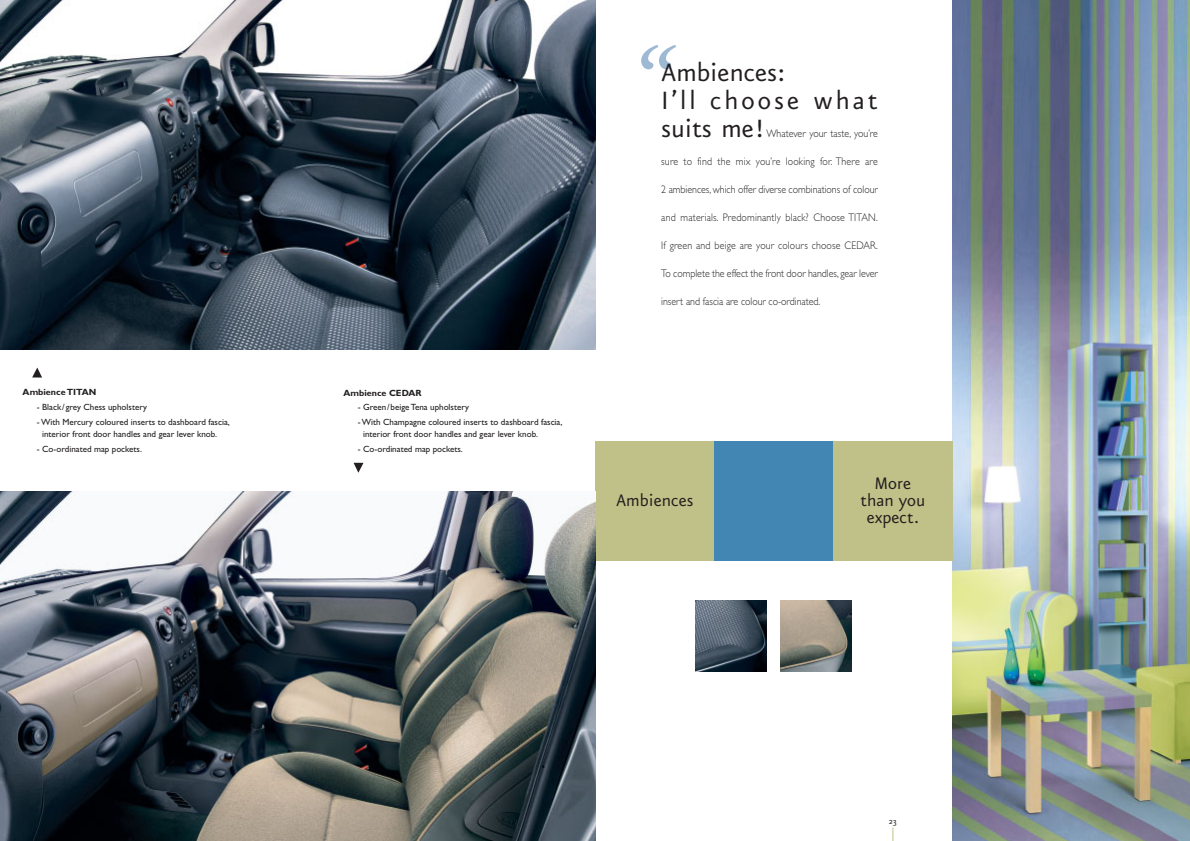
<style>
.page{position:relative;width:1190px;height:841px;background:#fff}
.page>*{position:absolute;margin:0;border:0;box-sizing:border-box;transform-origin:0 0}
.t1{font:italic 113px "Adobe Garamond";color:#9eb9d3}
.t2{font:30px/28px "Eureka Sans";color:#231f1f}
.t3{font:20px/17px "Eureka Sans";color:#231f1f;text-align:center}
.t4{font:300 11px "Gill Sans";color:#231f1f;scale:.9 1}
.t5{font:300 11px "Gill Sans";letter-spacing:.02em;color:#231f1f;scale:.9 1}
.t6{font:10px "Eureka Sans";color:#231f1f}
.t7{font:9px/12px "Gill Sans";color:#231f1f}
.t8{font:700 9px "Gill Sans";color:#231f1f}
</style>
<div class="page">
<svg style="left:892px;top:828px;width:1px;height:13px"></svg>
<img style="left:0;top:0;width:595px;height:349px">
<div style="left:595px;top:441px;width:119px;height:119px;background:#c0c188"></div>
<div style="left:714px;top:441px;width:119px;height:119px;background:#4287b3"></div>
<img style="left:952px;top:0;width:238px;height:841px">
<img style="left:0;top:492px;width:595px;height:349px">
<div style="left:833px;top:441px;width:119px;height:119px;background:#c0c188"></div>
<img style="left:780px;top:601px;width:71px;height:71px">
<img style="left:695px;top:601px;width:71px;height:71px">
<svg style="left:32px;top:368px;width:10px;height:10px"></svg>
<svg style="left:354px;top:463px;width:9px;height:10px"></svg>
<p class="t8" style="left:23px;top:389px;width:75px">Ambience TITAN</p>
<p class="t7" style="left:37px;top:402px;width:112px">- Black/grey Chess upholstery</p>
<p class="t7" style="left:42px;top:417px;width:189px;text-indent:-5px">- With Mercury coloured inserts to dashboard fascia, interior front door handles and gear lever knob.</p>
<p class="t7" style="left:37px;top:443px;width:107px">- Co-ordinated map pockets.</p>
<p class="t8" style="left:344px;top:389px;width:79px">Ambience CEDAR</p>
<p class="t7" style="left:358px;top:402px;width:113px">- Green/beige Tena upholstery</p>
<p class="t7" style="left:363px;top:417px;width:201px;text-indent:-5px">- With Champagne coloured inserts to dashboard fascia, interior front door handles and gear lever knob.</p>
<p class="t7" style="left:358px;top:444px;width:107px">- Co-ordinated map pockets.</p>
<h1 class="t1" style="left:623px;top:44px;width:43px">“</h1>
<h2 class="t2" style="left:661px;top:63px;width:218px">Ambiences:<br>I’ll choose what suits me!</h2>
<p class="t4" style="left:766px;top:129px;width:125px">Whatever your taste, you’re</p>
<p class="t5" style="left:661px;top:157px;width:242px">sure to find the mix you’re looking for. There are</p>
<p class="t4" style="left:661px;top:185px;width:242px">2 ambiences, which offer diverse combinations of colour</p>
<p class="t5" style="left:661px;top:213px;width:242px">and materials. Predominantly black? Choose TITAN.</p>
<p class="t4" style="left:661px;top:241px;width:242px">If green and beige are your colours choose CEDAR.</p>
<p class="t4" style="left:661px;top:269px;width:242px">To complete the effect the front door handles, gear lever</p>
<p class="t4" style="left:661px;top:297px;width:178px">insert and fascia are colour co-ordinated.</p>
<h3 class="t3" style="left:616px;top:495px;width:79px">Ambiences</h3>
<h3 class="t3" style="left:861px;top:478px;width:66px">More than you expect.</h3>
<p class="t6" style="left:889px;top:817px;width:9px">23</p>
</div>
